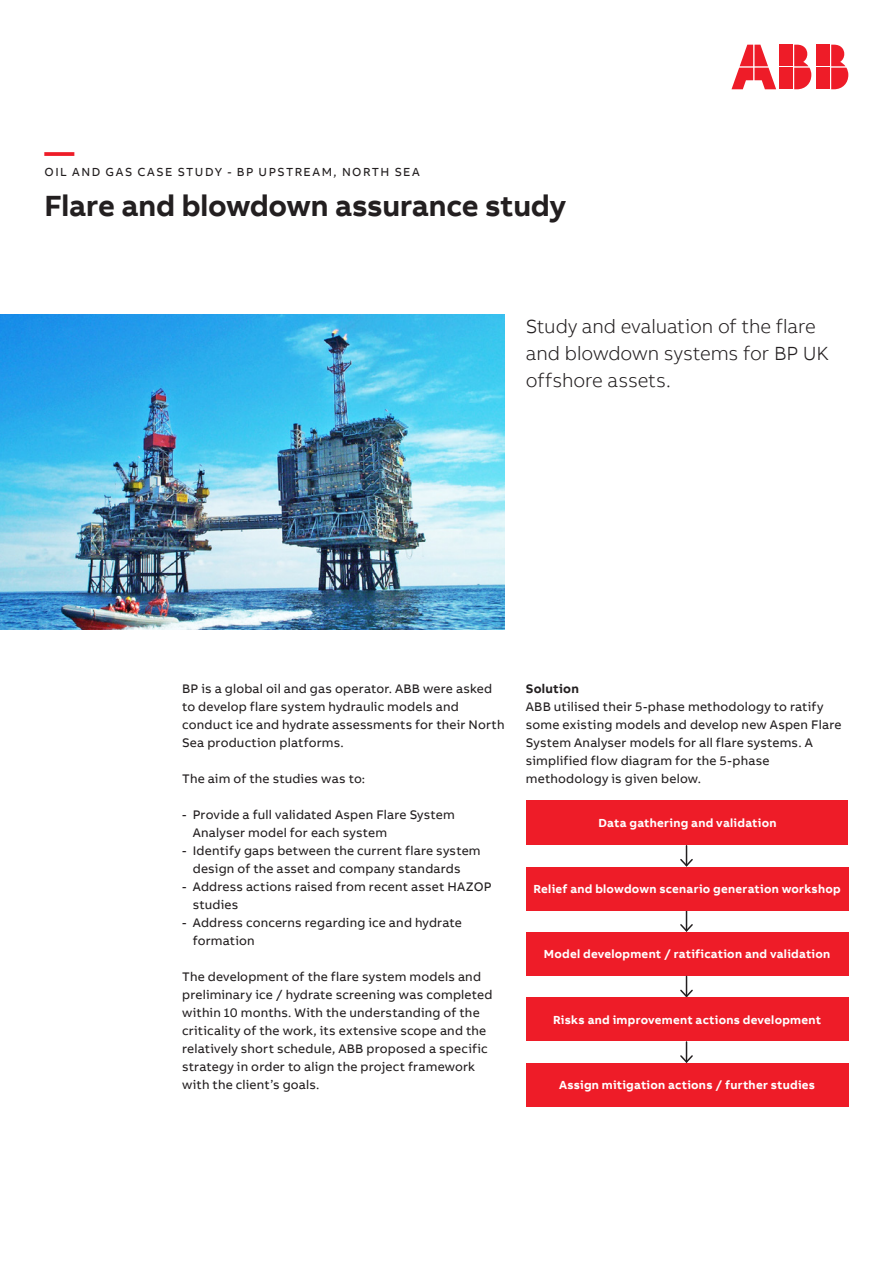
<style>
.page{position:relative;width:893px;height:1263px;background:#fff}
.page>*{position:absolute;margin:0;border:0;box-sizing:border-box;transform-origin:0 0}
.Headline_M_20pt_24pt{font:700 30px "AB Bvoice";letter-spacing:-.01em;color:#231f20}
.Headline_M_20pt_24pt-2{font:700 30px "AB Bvoice";color:#ee1c28}
.Lead_13pt_18pt{font:300 19.5px/27px "AB Bvoice";letter-spacing:-.005em;color:#231f20}
.Copytext_8_5pt_12pt{font:12.75px/18px "AB Bvoice";letter-spacing:.015em;color:#231f20}
.Paragraph_Title_8_5p{font:700 12.75px "AB Bvoice";letter-spacing:.02em;color:#231f20}
.Caption_6pt_8pt{font:700 12px "AB Bvoice";letter-spacing:.02em;color:#fff}
.Category_M_8pt_9_6pt{font:12px "AB Bvoice";letter-spacing:.12em;color:#231f20}
</style>
<div class="page">
<img style="left:0;top:315px;width:505px;height:315px">
<div style="left:817px;top:45px;width:13px;height:21px;background:#ee1c28"></div>
<div style="left:817px;top:68px;width:13px;height:21px;background:#ee1c28"></div>
<svg style="left:831px;top:45px;width:17px;height:44px"></svg>
<svg style="left:731px;top:45px;width:45px;height:44px"></svg>
<div style="left:780px;top:45px;width:13px;height:21px;background:#ee1c28"></div>
<div style="left:780px;top:68px;width:13px;height:21px;background:#ee1c28"></div>
<svg style="left:794px;top:45px;width:17px;height:44px"></svg>
<div style="left:527px;top:801px;width:321px;height:44px;background:#ee1c28"></div>
<svg style="left:680px;top:846px;width:13px;height:21px"></svg>
<svg style="left:680px;top:911px;width:13px;height:21px"></svg>
<div style="left:526px;top:932px;width:322px;height:44px;background:#ee1c28"></div>
<svg style="left:680px;top:976px;width:13px;height:21px"></svg>
<div style="left:526px;top:997px;width:322px;height:44px;background:#ee1c28"></div>
<svg style="left:680px;top:1042px;width:13px;height:21px"></svg>
<div style="left:526px;top:1063px;width:322px;height:44px;background:#ee1c28"></div>
<div style="left:526px;top:867px;width:322px;height:43px;background:#ee1c28"></div>
<p class="Headline_M_20pt_24pt-2" style="left:45px;top:132px;width:31px">—</p>
<p class="Category_M_8pt_9_6pt" style="left:45px;top:165px;width:377px">OIL AND GAS CASE STUDY - BP UPSTREAM, NORTH SEA</p>
<p class="Headline_M_20pt_24pt" style="left:45px;top:186px;width:523px">Flare and blowdown assurance study</p>
<p class="Lead_13pt_18pt" style="left:526px;top:313px;width:304px">Study and evaluation of the flare and blowdown systems for BP UK offshore assets.</p>
<p class="Copytext_8_5pt_12pt" style="left:182px;top:679px;width:324px">BP is a global oil and gas operator. ABB were asked to develop flare system hydraulic models and conduct ice and hydrate assessments for their North Sea production platforms.</p>
<p class="Copytext_8_5pt_12pt" style="left:182px;top:769px;width:185px">The aim of the studies was to:</p>
<p class="Copytext_8_5pt_12pt" style="left:193px;top:805px;width:264px;text-indent:-11px">- Provide a full validated Aspen Flare System<br>Analyser model for each system</p>
<p class="Copytext_8_5pt_12pt" style="left:193px;top:841px;width:289px;text-indent:-11px">- Identify gaps between the current flare system design of the asset and company standards</p>
<p class="Copytext_8_5pt_12pt" style="left:193px;top:877px;width:300px;text-indent:-11px">- Address actions raised from recent asset HAZOP studies</p>
<p class="Copytext_8_5pt_12pt" style="left:193px;top:913px;width:271px;text-indent:-11px">- Address concerns regarding ice and hydrate formation</p>
<p class="Copytext_8_5pt_12pt" style="left:182px;top:967px;width:312px">The development of the flare system models and preliminary ice / hydrate screening was completed within 10 months. With the understanding of the criticality of the work, its extensive scope and the relatively short schedule, ABB proposed a specific strategy in order to align the project framework with the client’s goals.</p>
<p class="Paragraph_Title_8_5p" style="left:526px;top:680px;width:55px">Solution</p>
<p class="Copytext_8_5pt_12pt" style="left:526px;top:697px;width:317px">ABB utilised their 5-phase methodology to ratify some existing models and develop new Aspen Flare System Analyser models for all flare systems. A simplified flow diagram for the 5-phase methodology is given below.</p>
<p class="Caption_6pt_8pt" style="left:598px;top:815px;width:180px">Data gathering and validation</p>
<p class="Caption_6pt_8pt" style="left:533px;top:881px;width:309px">Relief and blowdown scenario generation workshop</p>
<p class="Caption_6pt_8pt" style="left:544px;top:946px;width:288px">Model development / ratification and validation</p>
<p class="Caption_6pt_8pt" style="left:553px;top:1012px;width:270px">Risks and improvement actions development</p>
<p class="Caption_6pt_8pt" style="left:559px;top:1077px;width:258px">Assign mitigation actions / further studies</p>
</div>
